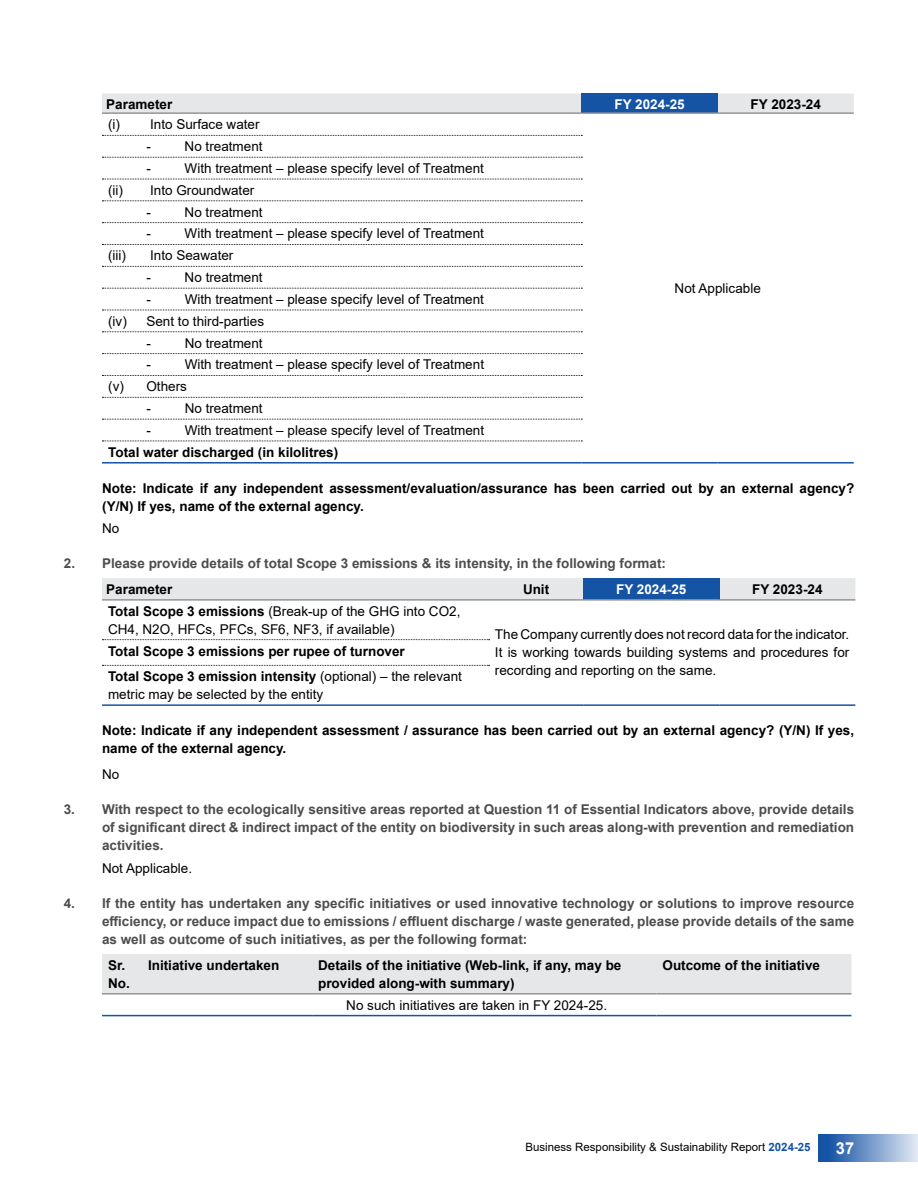
<style>
.page{position:relative;width:918px;height:1188px;background:#fff}
.page>*{position:absolute;margin:0;border:0;box-sizing:border-box;transform-origin:0 0}
.t1{font:700 16.5px "Arial";color:#fff}
.t2{font:13.5px/18px "Arial";color:#000}
.t3{font:700 13.5px/18px "Arial";color:#4d4d4f;text-align:justify}
.t4{font:700 13.5px/18px "Arial";color:#000}
.t5{font:700 13.5px "Arial";color:#fff}
.t6{font:11.55px "Arial";color:#000}
.s1{font-weight:700}
.s2{font-weight:400}
.s3{font-weight:700;color:#1553a5}
</style>
<div class="page">
<div style="left:818px;top:1135px;width:100px;height:27px;background:linear-gradient(to right,#02459d,#dfe7f2)"></div>
<div style="left:102px;top:94px;width:752px;height:18px;background:#e6e7e8"></div>
<div style="left:582px;top:94px;width:136px;height:19px;background:#1553a5"></div>
<hr style="left:102px;top:112px;width:480px;height:2px;background:#939598">
<hr style="left:582px;top:112px;width:136px;height:2px;background:#939598">
<hr style="left:718px;top:112px;width:136px;height:2px;background:#939598">
<svg style="left:102px;top:135px;width:480px;height:1px"></svg>
<svg style="left:102px;top:157px;width:480px;height:1px"></svg>
<svg style="left:102px;top:179px;width:480px;height:1px"></svg>
<svg style="left:102px;top:200px;width:480px;height:1px"></svg>
<svg style="left:102px;top:222px;width:480px;height:1px"></svg>
<svg style="left:102px;top:244px;width:480px;height:1px"></svg>
<svg style="left:102px;top:266px;width:480px;height:1px"></svg>
<svg style="left:102px;top:288px;width:480px;height:1px"></svg>
<svg style="left:102px;top:310px;width:480px;height:1px"></svg>
<svg style="left:102px;top:331px;width:480px;height:1px"></svg>
<svg style="left:102px;top:353px;width:480px;height:1px"></svg>
<svg style="left:102px;top:375px;width:480px;height:1px"></svg>
<svg style="left:102px;top:397px;width:480px;height:1px"></svg>
<svg style="left:102px;top:419px;width:480px;height:1px"></svg>
<svg style="left:102px;top:441px;width:480px;height:1px"></svg>
<hr style="left:582px;top:462px;width:136px;height:2px;background:#1553a5">
<hr style="left:718px;top:462px;width:136px;height:2px;background:#1553a5">
<hr style="left:102px;top:462px;width:480px;height:2px;background:#1553a5">
<div style="left:102px;top:578px;width:753px;height:21px;background:#e6e7e8"></div>
<div style="left:583px;top:578px;width:136px;height:22px;background:#1553a5"></div>
<hr style="left:102px;top:599px;width:387px;height:2px;background:#939598">
<hr style="left:583px;top:599px;width:136px;height:2px;background:#939598">
<hr style="left:719px;top:599px;width:136px;height:2px;background:#939598">
<svg style="left:102px;top:639px;width:388px;height:1px"></svg>
<svg style="left:102px;top:665px;width:388px;height:1px"></svg>
<hr style="left:489px;top:704px;width:94px;height:2px;background:#1553a5">
<hr style="left:583px;top:704px;width:136px;height:2px;background:#1553a5">
<hr style="left:719px;top:704px;width:136px;height:2px;background:#1553a5">
<hr style="left:489px;top:599px;width:94px;height:2px;background:#939598">
<hr style="left:102px;top:704px;width:387px;height:2px;background:#1553a5">
<div style="left:102px;top:954px;width:749px;height:39px;background:#e6e7e8"></div>
<hr style="left:102px;top:993px;width:40px;height:2px;background:#939598">
<hr style="left:142px;top:993px;width:170px;height:2px;background:#939598">
<hr style="left:312px;top:993px;width:345px;height:2px;background:#939598">
<hr style="left:657px;top:993px;width:194px;height:2px;background:#939598">
<hr style="left:102px;top:1015px;width:40px;height:1px;background:#1553a5">
<hr style="left:142px;top:1015px;width:170px;height:1px;background:#1553a5">
<hr style="left:312px;top:1015px;width:345px;height:1px;background:#1553a5">
<hr style="left:657px;top:1015px;width:194px;height:1px;background:#1553a5">
<p class="t4" style="left:106px;top:95px;width:68px">Parameter</p>
<p class="t5" style="left:615px;top:95px;width:72px">FY 2024-25</p>
<p class="t4" style="left:751px;top:95px;width:72px">FY 2023-24</p>
<p class="t2" style="left:108px;top:116px;width:153px">(i) Into Surface water</p>
<p class="t2" style="left:146px;top:137px;width:6px">-</p>
<p class="t2" style="left:185px;top:137px;width:80px">No treatment</p>
<p class="t2" style="left:146px;top:159px;width:6px">-</p>
<p class="t2" style="left:185px;top:159px;width:301px">With treatment – please specify level of Treatment</p>
<p class="t2" style="left:108px;top:181px;width:16px">(ii)</p>
<p class="t2" style="left:146px;top:179px;width:110px;line-height:21.9px">Into Groundwater -</p>
<p class="t2" style="left:185px;top:203px;width:80px">No treatment</p>
<p class="t2" style="left:146px;top:225px;width:6px">-</p>
<p class="t2" style="left:185px;top:225px;width:301px">With treatment – please specify level of Treatment</p>
<p class="t2" style="left:108px;top:247px;width:19px">(iii)</p>
<p class="t2" style="left:146px;top:245px;width:89px;line-height:21.9px">Into Seawater -</p>
<p class="t2" style="left:185px;top:268px;width:80px">No treatment</p>
<p class="t2" style="left:675px;top:279px;width:88px">Not Applicable</p>
<p class="t2" style="left:146px;top:290px;width:6px">-</p>
<p class="t2" style="left:185px;top:290px;width:301px">With treatment – please specify level of Treatment</p>
<p class="t2" style="left:108px;top:312px;width:158px">(iv) Sent to third-parties</p>
<p class="t2" style="left:146px;top:334px;width:6px">-</p>
<p class="t2" style="left:185px;top:334px;width:80px">No treatment</p>
<p class="t2" style="left:146px;top:356px;width:6px">-</p>
<p class="t2" style="left:185px;top:356px;width:301px">With treatment – please specify level of Treatment</p>
<p class="t2" style="left:108px;top:377px;width:80px">(v) Others</p>
<p class="t2" style="left:146px;top:399px;width:6px">-</p>
<p class="t2" style="left:185px;top:399px;width:80px">No treatment</p>
<p class="t2" style="left:146px;top:421px;width:6px">-</p>
<p class="t2" style="left:185px;top:421px;width:301px">With treatment – please specify level of Treatment</p>
<p class="t4" style="left:108px;top:443px;width:232px">Total water discharged (in kilolitres)</p>
<p class="t4" style="left:102px;top:479px;width:754px">Note: Indicate if any independent assessment/evaluation/assurance has been carried out by an external agency? (Y/N) If yes, name of the external agency.</p>
<p class="t2" style="left:102px;top:519px;width:19px">No</p>
<p class="t3" style="left:64px;top:554px;width:604px">2. Please provide details of total Scope 3 emissions &amp; its intensity, in the following format:</p>
<p class="t4" style="left:106px;top:581px;width:68px">Parameter</p>
<p class="t4" style="left:523px;top:580px;width:28px">Unit</p>
<p class="t5" style="left:616px;top:580px;width:72px">FY 2024-25</p>
<p class="t4" style="left:752px;top:581px;width:72px">FY 2023-24</p>
<p class="t2" style="left:108px;top:602px;width:354px"><span class="s1">Total Scope 3 emissions</span> (Break-up of the GHG into CO2,<br>CH4, N2O, HFCs, PFCs, SF6, NF3, if available)</p>
<p class="t2" style="left:495px;top:626px;width:356px;text-align:justify">The Company currently does not record data for the indicator.<br>It is working towards building systems and procedures for recording and reporting on the same.</p>
<p class="t4" style="left:108px;top:638px;width:355px;line-height:25.7px">Total Scope 3 emissions per rupee of turnover<br>Total Scope 3 emission intensity <span class="s2">(optional) – the relevant</span></p>
<p class="t2" style="left:108px;top:685px;width:217px">metric may be selected by the entity</p>
<p class="t4" style="left:102px;top:721px;width:754px">Note: Indicate if any independent assessment / assurance has been carried out by an external agency? (Y/N) If yes, name of the external agency.</p>
<p class="t2" style="left:102px;top:766px;width:19px">No</p>
<p class="t3" style="left:102px;top:801px;width:754px;text-indent:-38px">3. With respect to the ecologically sensitive areas reported at Question 11 of Essential Indicators above, provide details of significant direct &amp; indirect impact of the entity on biodiversity in such areas along-with prevention and remediation activities.</p>
<p class="t2" style="left:102px;top:859px;width:92px">Not Applicable.</p>
<p class="t3" style="left:102px;top:894px;width:754px;text-indent:-38px">4. If the entity has undertaken any specific initiatives or used innovative technology or solutions to improve resource efficiency, or reduce impact due to emissions / effluent discharge / waste generated, please provide details of the same as well as outcome of such initiatives, as per the following format:</p>
<p class="t4" style="left:108px;top:956px;width:23px">Sr.<br>No.</p>
<p class="t4" style="left:148px;top:956px;width:133px">Initiative undertaken</p>
<p class="t4" style="left:318px;top:956px;width:305px">Details of the initiative (Web-link, if any, may be provided along-with summary)</p>
<p class="t4" style="left:663px;top:956px;width:159px">Outcome of the initiative</p>
<p class="t2" style="left:346px;top:996px;width:262px">No such initiatives are taken in FY 2024-25.</p>
<p class="t6" style="left:526px;top:1139px;width:287px">Business Responsibility &amp; Sustainability Report <span class="s3">2024-25</span></p>
<p class="t1" style="left:836px;top:1137px;width:20px">37</p>
</div>
